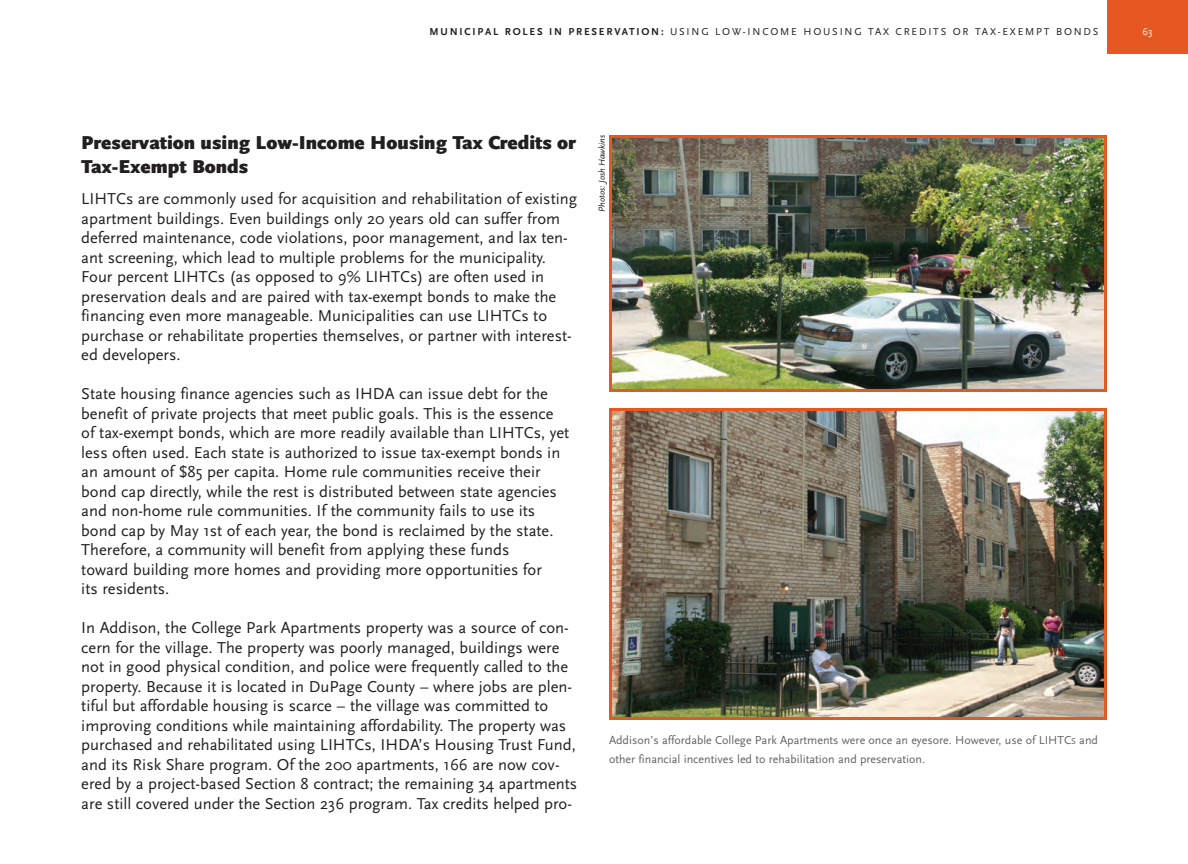
<style>
.page{position:relative;width:1188px;height:864px;background:#fff}
.page>*{position:absolute;margin:0;border:0;box-sizing:border-box;transform-origin:0 0}
.t1{font:900 19.5px/23.4px "Scala Sans";color:#231f20}
.t2{font:16.5px/19.5px "Scala Sans";color:#231f20}
.t3{font:12px/19.5px "Scala Sans";color:#636366}
.t4{font:10.5px "Scala Sans";letter-spacing:.17em;color:#231f20}
.t5{font:10.5px "Scala Sans";color:#fff}
.t6{font:italic 9px "Scala Sans";color:#231f20}
.s1{font-weight:700}
.s2{font-size:9px}
</style>
<div class="page">
<div style="left:1107px;top:0;width:81px;height:54px;background:#e55821"></div>
<img style="left:613px;top:139px;width:490px;height:249px">
<div style="left:609px;top:135px;width:498px;height:257px;border:3px solid #e55821"></div>
<img style="left:613px;top:412px;width:490px;height:304px">
<div style="left:609px;top:408px;width:498px;height:312px;border:3px solid #e55821"></div>
<p class="t4" style="left:430px;top:25px;width:670px"><span class="s1">MUNICIPAL ROLES IN PRESERVATION:</span> USING LOW-INCOME HOUSING TAX CREDITS OR TAX-EXEMPT BONDS</p>
<p class="t5" style="left:1142px;top:25px;width:12px">63</p>
<p class="t1" style="left:81px;top:131px;width:496px">Preservation using Low-Income Housing Tax Credits or<br>Tax-Exempt Bonds</p>
<p class="t2" style="left:81px;top:189px;width:497px">LIHTCs are commonly used for acquisition and rehabilitation of existing apartment buildings. Even buildings only 20 years old can suffer from deferred maintenance, code violations, poor management, and lax ten&shy;ant screening, which lead to multiple problems for the municipality.<br>Four percent LIHTCs (as opposed to 9% LIHTCs) are often used in preservation deals and are paired with tax-exempt bonds to make the financing even more manageable. Municipalities can use LIHTCs to purchase or rehabilitate properties themselves, or partner with interest&shy;ed developers.</p>
<p class="t2" style="left:81px;top:384px;width:489px">State housing finance agencies such as IHDA can issue debt for the benefit of private projects that meet public goals. This is the essence of tax-exempt bonds, which are more readily available than LIHTCs, yet less often used. Each state is authorized to issue tax-exempt bonds in an amount of $85 per capita. Home rule communities receive their bond cap directly, while the rest is distributed between state agencies and non-home rule communities. If the community fails to use its bond cap by May 1st of each year, the bond is reclaimed by the state.<br>Therefore, a community will benefit from applying these funds<br>toward building more homes and providing more opportunities for<br>its residents.</p>
<p class="t2" style="left:81px;top:618px;width:498px">In Addison, the College Park Apartments property was a source of con&shy;cern for the village. The property was poorly managed, buildings were not in good physical condition, and police were frequently called to the property. Because it is located in DuPage County – where jobs are plen&shy;tiful but affordable housing is scarce – the village was committed to improving conditions while maintaining affordability. The property was purchased and rehabilitated using LIHTCs, IHDA’s Housing Trust Fund, and its Risk Share program. Of the 200 apartments, 166 are now cov&shy;ered by a project-based Section 8 contract; the remaining 34 apartments are still covered under the Section 236 program. Tax credits helped pro-</p>
<p class="t6" style="left:596px;top:212px;width:78px;rotate:-90deg">Photos: Josh Hawkins</p>
<p class="t3" style="left:609px;top:730px;width:491px">Addison’s affordable College Park Apartments were once an eyesore. However, use of LIHTC<span class="s2">S</span> and other financial incentives led to rehabilitation and preservation.</p>
</div>
